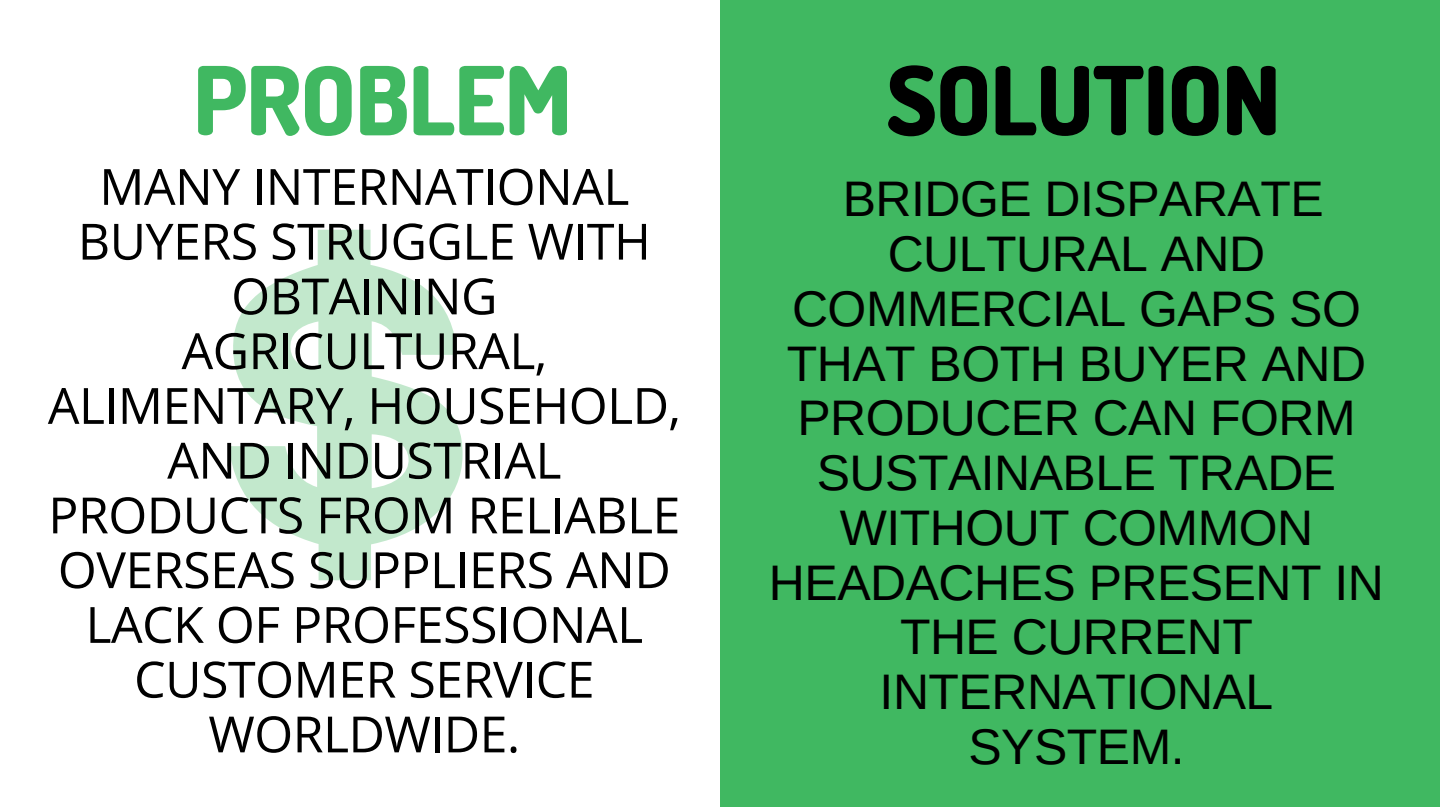
<style>
.page{position:relative;width:1440px;height:810px;background:#fff}
.page>*{position:absolute;margin:0;border:0;box-sizing:border-box;transform-origin:0 0}
.t1{font:800 95px "Dosis";letter-spacing:-.01em;color:#000}
.t2{font:800 95px "Dosis";letter-spacing:-.01em;color:#40b861}
.t3{font:50px/54.8px "Open Sans";letter-spacing:-.01em;color:#000;text-align:center}
.t4{font:50px/54.8px "Arimo";letter-spacing:-.01em;color:#000;text-align:center}
</style>
<div class="page">
<div style="left:720px;top:0;width:720px;height:807px;background:#40b861"></div>
<svg style="left:229px;top:230px;width:234px;height:350px;fill:#c2e8cc"></svg>
<h1 class="t2" style="left:193px;top:38px;width:381px">PROBLEM</h1>
<p class="t1" style="left:886px;top:38px;width:396px">SOLUTION</p>
<p class="t3" style="left:99px;top:158px;width:532px">MANY INTERNATIONAL</p>
<h1 class="t3" style="left:48px;top:213px;width:634px">BUYERS STRUGGLE WITH<br>OBTAINING<br>AGRICULTURAL,<br>ALIMENTARY, HOUSEHOLD,<br>AND INDUSTRIAL<br>PRODUCTS FROM RELIABLE<br>OVERSEAS SUPPLIERS AND<br>LACK OF PROFESSIONAL<br>CUSTOMER SERVICE<br>WORLDWIDE.</h1>
<p class="t4" style="left:769px;top:172px;width:617px">BRIDGE DISPARATE<br>CULTURAL AND<br>COMMERCIAL GAPS SO<br>THAT BOTH BUYER AND<br>PRODUCER CAN FORM<br>SUSTAINABLE TRADE<br>WITHOUT COMMON<br>HEADACHES PRESENT IN<br>THE CURRENT<br>INTERNATIONAL<br>SYSTEM.</p>
</div>
